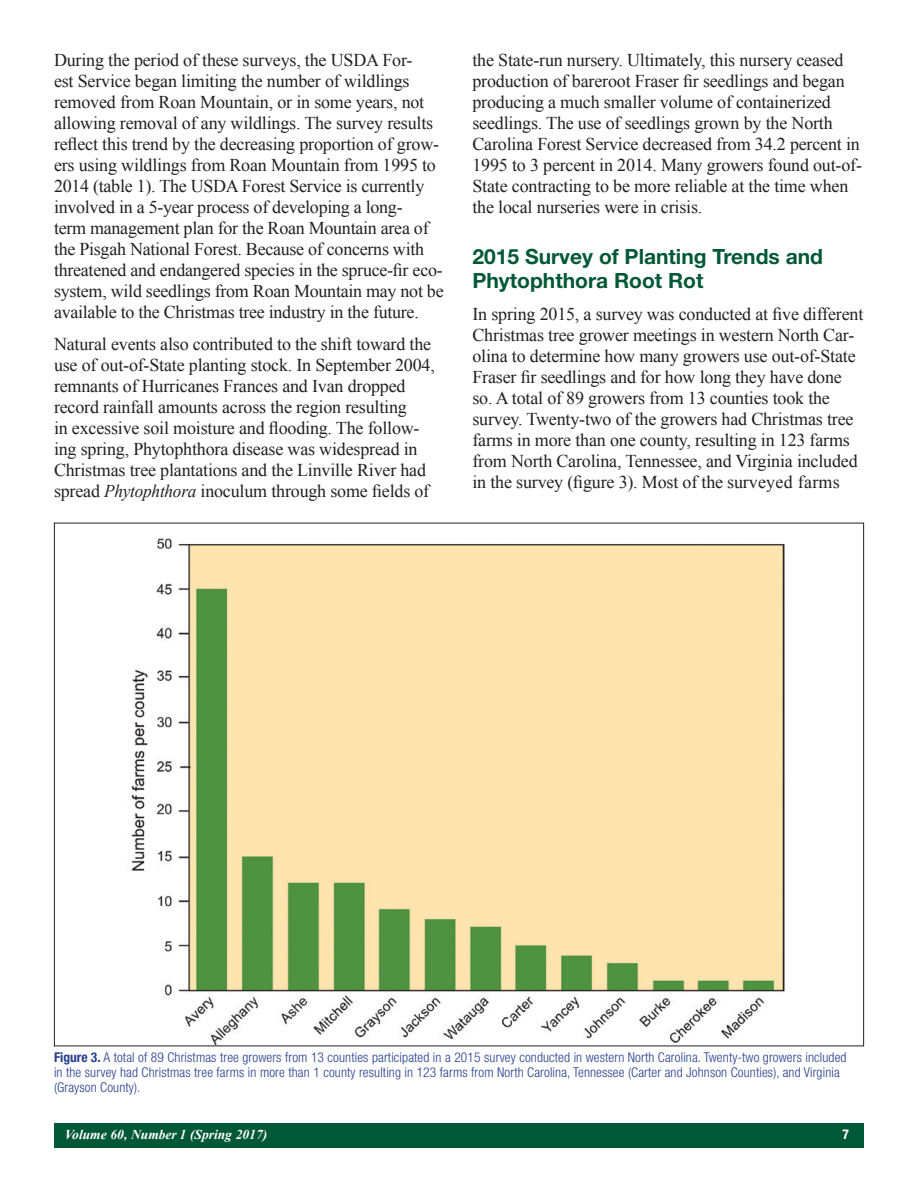
<style>
.page{position:relative;width:918px;height:1188px;background:#fff}
.page>*{position:absolute;margin:0;border:0;box-sizing:border-box;transform-origin:0 0}
.Body_Head_1{font:700 21px/24px "Helvetica Neue LT Std";color:#005837}
.t1{font:18px/21px "Times New Roman";letter-spacing:-.01em;color:#231f20}
.Captions{font:300 condensed 13.5px/15px "Helvetica Neue LT Std";letter-spacing:.01em;color:#253f8e}
.t2{font:italic 700 13.5px "Times New Roman";color:#fff}
.t3{font:700 condensed 13.5px "Helvetica Neue LT Std";color:#fff}
.s1{font-style:italic}
.s2{font-weight:700}
</style>
<div class="page">
<div style="left:54px;top:1123px;width:810px;height:25px;background:#005837"></div>
<img style="left:131px;top:538px;width:654px;height:506px">
<p class="t1" style="left:54px;top:50px;width:391px">During the period of these surveys, the USDA For-<br>est Service began limiting the number of wildlings removed from Roan Mountain, or in some years, not allowing removal of any wildlings. The survey results reflect this trend by the decreasing proportion of grow&shy;ers using wildlings from Roan Mountain from 1995 to 2014 (table 1). The USDA Forest Service is currently involved in a 5-year process of developing a long-<br>term management plan for the Roan Mountain area of the Pisgah National Forest. Because of concerns with threatened and endangered species in the spruce-fir eco&shy;system, wild seedlings from Roan Mountain may not be available to the Christmas tree industry in the future.</p>
<p class="t1" style="left:54px;top:333px;width:382px">Natural events also contributed to the shift toward the use of out-of-State planting stock. In September 2004, remnants of Hurricanes Frances and Ivan dropped record rainfall amounts across the region resulting<br>in excessive soil moisture and flooding. The follow&shy;ing spring, Phytophthora disease was widespread in Christmas tree plantations and the Linville River had spread <span class="s1">Phytophthora</span> inoculum through some fields of</p>
<p class="t1" style="left:472px;top:50px;width:391px">the State-run nursery. Ultimately, this nursery ceased production of bareroot Fraser fir seedlings and began producing a much smaller volume of containerized seedlings. The use of seedlings grown by the North Carolina Forest Service decreased from 34.2 percent in 1995 to 3 percent in 2014. Many growers found out-of-State contracting to be more reliable at the time when the local nurseries were in crisis.</p>
<p class="Body_Head_1" style="left:472px;top:245px;width:352px">2015 Survey of Planting Trends and<br>Phytophthora Root Rot</p>
<p class="t1" style="left:472px;top:303px;width:392px">In spring 2015, a survey was conducted at five different Christmas tree grower meetings in western North Car&shy;olina to determine how many growers use out-of-State Fraser fir seedlings and for how long they have done so. A total of 89 growers from 13 counties took the survey. Twenty-two of the growers had Christmas tree farms in more than one county, resulting in 123 farms from North Carolina, Tennessee, and Virginia included in the survey (figure 3). Most of the surveyed farms</p>
<p class="Captions" style="left:54px;top:1050px;width:794px"><span class="s2">Figure 3.</span> A total of 89 Christmas tree growers from 13 counties participated in a 2015 survey conducted in western North Carolina. Twenty-two growers included in the survey had Christmas tree farms in more than 1 county resulting in 123 farms from North Carolina, Tennessee (Carter and Johnson Counties), and Virginia (Grayson County).</p>
<p class="t2" style="left:65px;top:1125px;width:204px">Volume 60, Number 1 (Spring 2017)</p>
<p class="t3" style="left:843px;top:1126px;width:8px">7</p>
</div>
